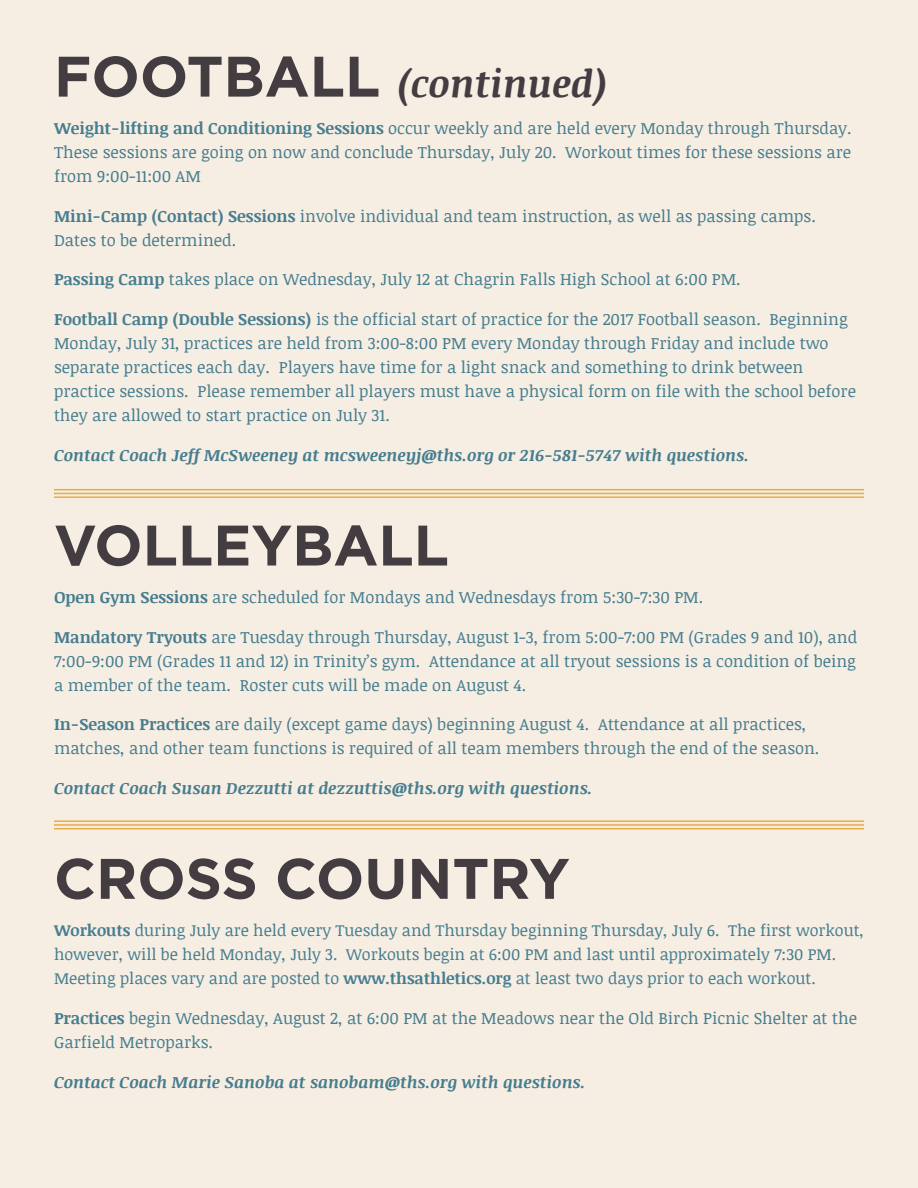
<style>
.page{position:relative;width:918px;height:1188px;background:#f6eee2}
.page>*{position:absolute;margin:0;border:0;box-sizing:border-box;transform-origin:0 0}
.t1{font:700 57px "Gotham";color:#433d42}
.t2{font:italic 700 37.5px "Noticia Text";color:#433d42}
.t3{font:16.5px/24px "Noticia Text";color:#467d90}
.t4{font:italic 700 16.5px "Noticia Text";color:#467d90}
.t5{font:16.2px/24px "Noticia Text";color:#467d90}
.s1{font-family:"Gotham";font-style:normal;font-size:57px}
.s2{font-weight:700}
</style>
<div class="page">
<hr style="left:54px;top:489px;width:810px;height:1px;background:#e7ac46">
<hr style="left:54px;top:493px;width:810px;height:1px;background:#e7ac46">
<hr style="left:54px;top:496px;width:810px;height:2px;background:#e7ac46">
<hr style="left:54px;top:820px;width:810px;height:2px;background:#e7ac46">
<hr style="left:54px;top:824px;width:810px;height:2px;background:#e7ac46">
<hr style="left:54px;top:828px;width:810px;height:1px;background:#e7ac46">
<h2 class="t2" style="left:54px;top:57px;width:555px"><span class="s1">FOOTBALL</span> (continued)</h2>
<p class="t3" style="left:54px;top:116px;width:799px;text-align:justify"><span class="s2">Weight-lifting and Conditioning Sessions</span> occur weekly and are held every Monday through Thursday.<br>These sessions are going on now and conclude Thursday, July 20. Workout times for these sessions are from 9:00-11:00 AM</p>
<p class="t3" style="left:54px;top:203px;width:763px"><span class="s2">Mini-Camp (Contact) Sessions</span> involve individual and team instruction, as well as passing camps.<br>Dates to be determined.</p>
<p class="t3" style="left:54px;top:267px;width:688px"><span class="s2">Passing Camp</span> takes place on Wednesday, July 12 at Chagrin Falls High School at 6:00 PM.</p>
<p class="t3" style="left:54px;top:307px;width:804px"><span class="s2">Football Camp (Double Sessions)</span> is the official start of practice for the 2017 Football season. Beginning Monday, July 31, practices are held from 3:00-8:00 PM every Monday through Friday and include two separate practices each day. Players have time for a light snack and something to drink between practice sessions. Please remember all players must have a physical form on file with the school before they are allowed to start practice on July 31.</p>
<p class="t4" style="left:54px;top:443px;width:696px">Contact Coach Jeff McSweeney at mcsweeneyj@ths.org or 216-581-5747 with questions.</p>
<h1 class="t1" style="left:54px;top:512px;width:81px">VOLLEYBALL</h1>
<p class="t3" style="left:54px;top:585px;width:651px"><span class="s2">Open Gym Sessions</span> are scheduled for Mondays and Wednesdays from 5:30-7:30 PM.</p>
<p class="t3" style="left:54px;top:624px;width:805px;text-align:justify"><span class="s2">Mandatory Tryouts</span> are Tuesday through Thursday, August 1-3, from 5:00-7:00 PM (Grades 9 and 10), and 7:00-9:00 PM (Grades 11 and 12) in Trinity’s gym. Attendance at all tryout sessions is a condition of being a member of the team. Roster cuts will be made on August 4.</p>
<p class="t3" style="left:54px;top:712px;width:767px"><span class="s2">In-Season Practices</span> are daily (except game days) beginning August 4. Attendance at all practices, matches, and other team functions is required of all team members through the end of the season.</p>
<p class="t4" style="left:54px;top:776px;width:540px">Contact Coach Susan Dezzutti at dezzuttis@ths.org with questions.</p>
<h1 class="t1" style="left:54px;top:846px;width:82px">CROSS</h1>
<h1 class="t1" style="left:275px;top:846px;width:84px">COUNTRY</h1>
<p class="t5" style="left:54px;top:918px;width:811px"><span class="s2">Workouts</span> during July are held every Tuesday and Thursday beginning Thursday, July 6. The first workout, however, will be held Monday, July 3. Workouts begin at 6:00 PM and last until approximately 7:30 PM.<br>Meeting places vary and are posted to <span class="s2">www.thsathletics.org</span> at least two days prior to each workout.</p>
<p class="t3" style="left:54px;top:1006px;width:805px"><span class="s2">Practices</span> begin Wednesday, August 2, at 6:00 PM at the Meadows near the Old Birch Picnic Shelter at the<br>Garfield Metroparks.</p>
<p class="t4" style="left:54px;top:1070px;width:533px">Contact Coach Marie Sanoba at sanobam@ths.org with questions.</p>
</div>
